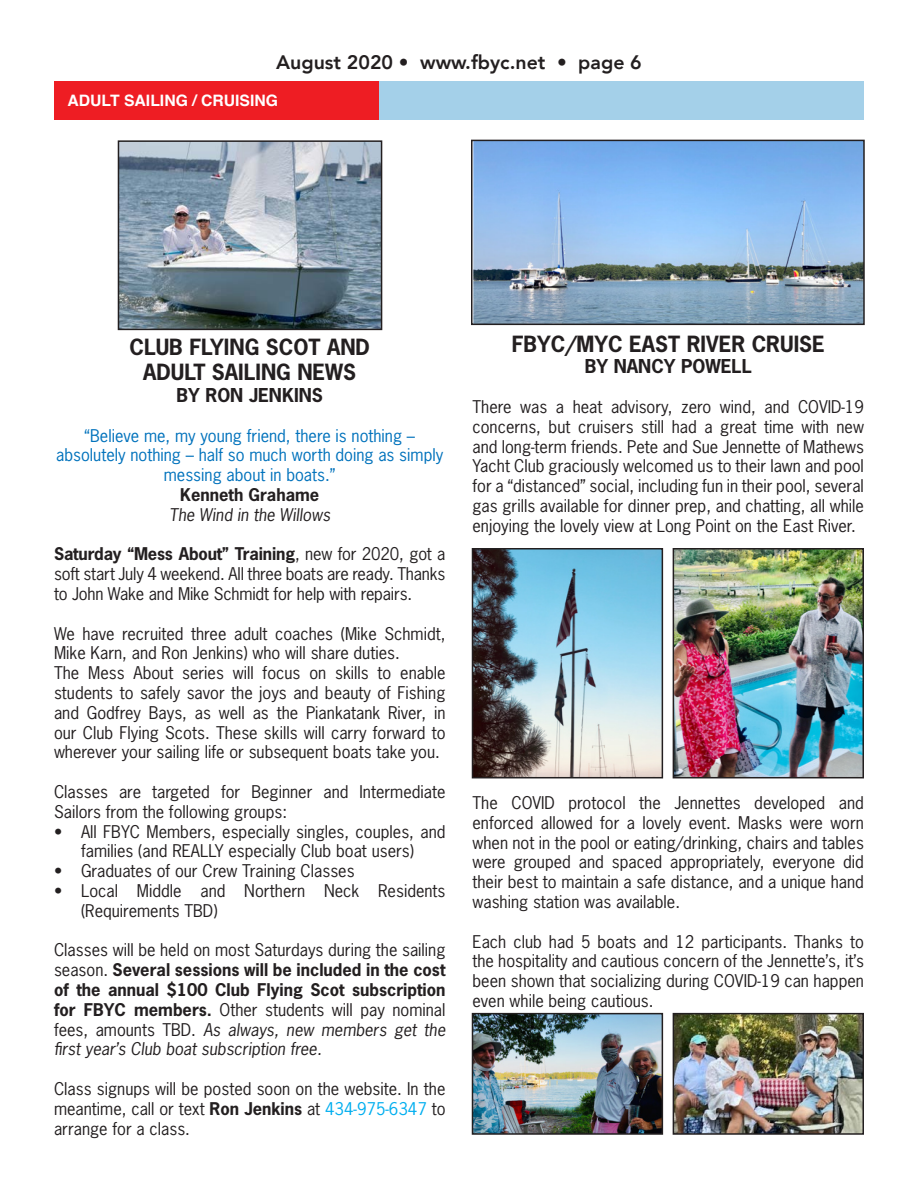
<style>
.page{position:relative;width:918px;height:1188px;background:#fff}
.page>*{position:absolute;margin:0;border:0;box-sizing:border-box;transform-origin:0 0}
.t1{font:700 21px "News Gothic Std";color:#231f20}
.t2{font:800 19.5px "Avenir";color:#231f20}
.t3{font:700 18px "News Gothic Std";color:#231f20}
.t4{font:16.5px/19.8px "News Gothic Std";color:#231f20;text-align:justify}
.t5{font:16.5px/19.8px "News Gothic Std";color:#0072bc;text-align:center}
.t6{font:italic 16.5px "News Gothic Std";color:#231f20}
.t7{font:700 16.5px "News Gothic Std";color:#231f20}
.Arial-rev{font:700 15.75px "Helvetica";color:#fff}
.s1{font-weight:700}
.s2{font-style:italic}
.s3{color:#00aeef}
</style>
<div class="page">
<div style="left:54px;top:81px;width:326px;height:39px;background:#ee1d23"></div>
<div style="left:380px;top:81px;width:484px;height:39px;background:#a4d0e9"></div>
<img style="left:121px;top:143px;width:258px;height:184px">
<div style="left:118px;top:140px;width:264px;height:190px;border:2px solid #231f20"></div>
<img style="left:475px;top:551px;width:185px;height:224px">
<div style="left:472px;top:548px;width:191px;height:230px;border:2px solid #231f20"></div>
<img style="left:676px;top:551px;width:185px;height:224px">
<div style="left:673px;top:548px;width:191px;height:230px;border:2px solid #231f20"></div>
<img style="left:474px;top:143px;width:388px;height:179px">
<div style="left:471px;top:140px;width:394px;height:185px;border:2px solid #231f20"></div>
<img style="left:475px;top:1016px;width:185px;height:116px">
<div style="left:472px;top:1013px;width:191px;height:122px;border:2px solid #231f20"></div>
<img style="left:676px;top:1016px;width:185px;height:116px">
<div style="left:673px;top:1013px;width:191px;height:122px;border:2px solid #231f20"></div>
<p class="t2" style="left:276px;top:47px;width:367px">August 2020 • www.fbyc.net • page 6</p>
<p class="Arial-rev" style="left:68px;top:88px;width:212px">ADULT SAILING / CRUISING</p>
<p class="t1" style="left:129px;top:333px;width:242px">CLUB FLYING SCOT AND</p>
<p class="t1" style="left:143px;top:359px;width:214px">ADULT SAILING NEWS</p>
<p class="t3" style="left:177px;top:383px;width:148px">BY RON JENKINS</p>
<p class="t5" style="left:56px;top:425px;width:389px">“Believe me, my young friend, there is nothing – absolutely nothing – half so much worth doing as simply messing about in boats.”</p>
<p class="t7" style="left:180px;top:484px;width:141px">Kenneth Grahame</p>
<p class="t6" style="left:169px;top:504px;width:163px">The Wind in the Willows</p>
<p class="t4" style="left:54px;top:544px;width:393px"><span class="s1">Saturday “Mess About” Training</span>, new for 2020, got a soft start July 4 weekend. All three boats are ready. Thanks to John Wake and Mike Schmidt for help with repairs.</p>
<p class="t4" style="left:54px;top:623px;width:393px">We have recruited three adult coaches (Mike Schmidt,<br>Mike Karn, and Ron Jenkins) who will share duties.</p>
<p class="t4" style="left:54px;top:663px;width:393px">The Mess About series will focus on skills to enable students to safely savor the joys and beauty of Fishing and Godfrey Bays, as well as the Piankatank River, in our Club Flying Scots. These skills will carry forward to wherever your sailing life or subsequent boats take you.</p>
<p class="t4" style="left:54px;top:782px;width:393px">Classes are targeted for Beginner and Intermediate<br>Sailors from the following groups:</p>
<p class="t4" style="left:54px;top:821px;width:393px;text-align:center">• All FBYC Members, especially singles, couples, and families (and REALLY especially Club boat users)</p>
<p class="t4" style="left:54px;top:861px;width:302px">• Graduates of our Crew Training Classes</p>
<p class="t4" style="left:81px;top:881px;width:366px;text-indent:-27px">• Local Middle and Northern Neck Residents (Requirements TBD)</p>
<p class="t4" style="left:54px;top:940px;width:393px">Classes will be held on most Saturdays during the sailing season. <span class="s1">Several sessions will be included in the cost of the annual $100 Club Flying Scot subscription for FBYC members.</span> Other students will pay nominal fees, amounts TBD. <span class="s2">As always, new members get the first year’s Club boat subscription free.</span></p>
<p class="t4" style="left:54px;top:1079px;width:393px">Class signups will be posted soon on the website. In the meantime, call or text <span class="s1">Ron Jenkins</span> at <span class="s3">434-975-6347</span> to arrange for a class.</p>
<p class="t1" style="left:512px;top:330px;width:315px">FBYC/MYC EAST RIVER CRUISE</p>
<p class="t3" style="left:585px;top:355px;width:168px">BY NANCY POWELL</p>
<p class="t4" style="left:472px;top:397px;width:393px">There was a heat advisory, zero wind, and COVID-19 concerns, but cruisers still had a great time with new and long-term friends. Pete and Sue Jennette of Mathews Yacht Club graciously welcomed us to their lawn and pool for a “distanced” social, including fun in their pool, several gas grills available for dinner prep, and chatting, all while enjoying the lovely view at Long Point on the East River.</p>
<p class="t4" style="left:472px;top:793px;width:393px">The COVID protocol the Jennettes developed and enforced allowed for a lovely event. Masks were worn when not in the pool or eating/drinking, chairs and tables were grouped and spaced appropriately, everyone did their best to maintain a safe distance, and a unique hand washing station was available.</p>
<p class="t4" style="left:472px;top:931px;width:393px">Each club had 5 boats and 12 participants. Thanks to the hospitality and cautious concern of the Jennette’s, it’s been shown that socializing during COVID-19 can happen even while being cautious.</p>
</div>
